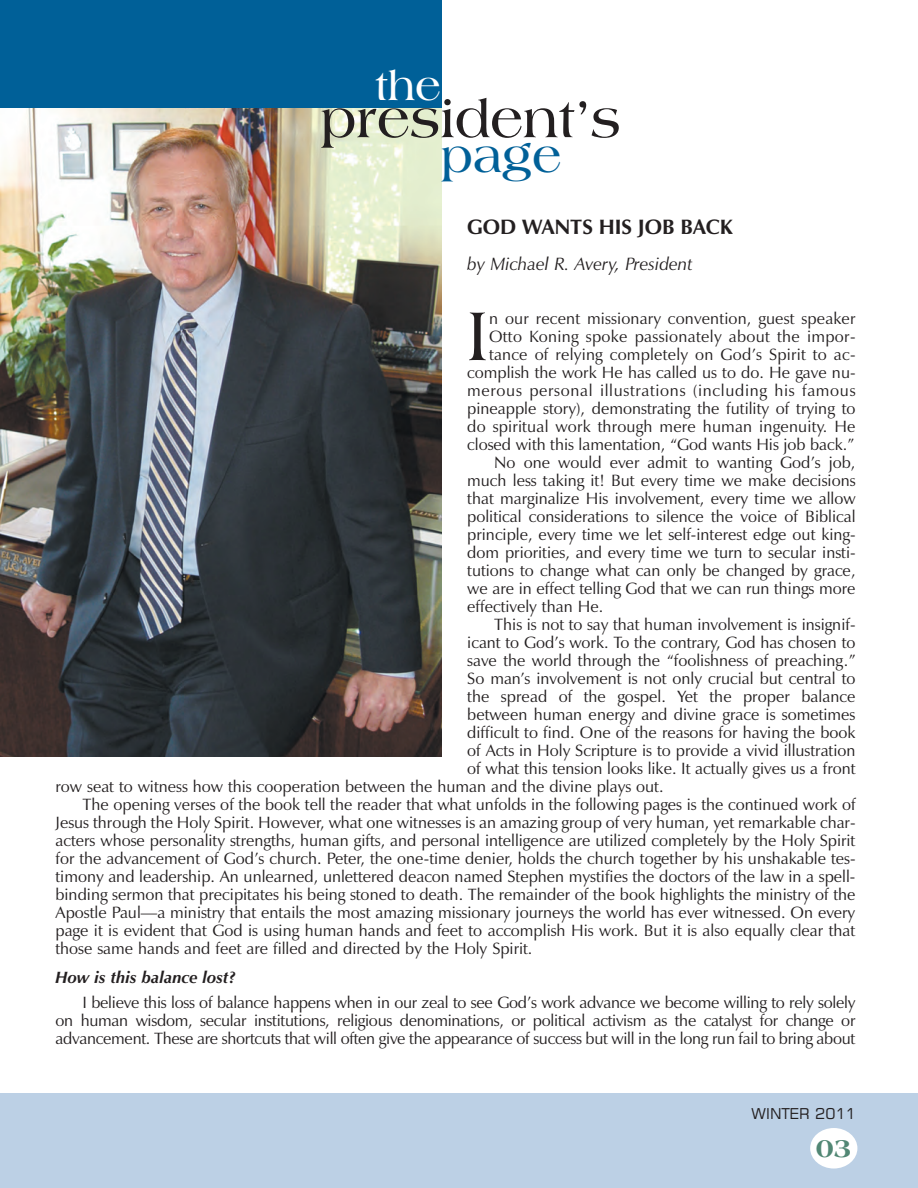
<style>
.page{position:relative;width:918px;height:1188px;background:#fff}
.page>*{position:absolute;margin:0;border:0;box-sizing:border-box;transform-origin:0 0}
.t1{font:72.9px "Americana BT";color:#231f20}
.t2{font:700 54px "Americana BT";color:#231f20}
.t3{font:700 48px "Americana BT";color:#006098}
.t4{font:700 42px "Americana BT";color:#fff}
.t5{font:800 27px "Americana BT";color:#518774}
.t6{font:700 21px "Zapf Humanist 601 BT";color:#231f20}
.t7{font:italic 18px "Zapf Humanist 601 BT";color:#231f20}
.t8{font:16.5px/18px "Zapf Humanist 601 BT";color:#231f20;text-align:justify}
.t9{font:16.5px "Zapf Humanist 601 BT";letter-spacing:.04em;color:#231f20}
.t10{font:16.5px "Zapf Humanist 601 BT";letter-spacing:.02em;color:#231f20}
.t11{font:italic 700 16.5px "Zapf Humanist 601 BT";color:#231f20}
.t12{font:15px "Square 721 BT";color:#231f20}
</style>
<div class="page">
<div style="left:0;top:1094px;width:918px;height:94px;background:#bcd0e5"></div>
<img style="left:1px;top:108px;width:441px;height:649px">
<div style="left:0;top:0;width:442px;height:108px;background:#006098"></div>
<div style="left:810px;top:1128px;width:47px;height:41px;background:#fff;border-radius:50%"></div>
<hr style="left:0;top:68px;width:1px;height:1120px;background:#eeeeef">
<hr style="left:0;top:0;width:1px;height:108px;background:#006098">
<h3 class="t4" style="left:375px;top:69px;width:68px">the</h3>
<h2 class="t2" style="left:321px;top:98px;width:301px">president’s</h2>
<h3 class="t3" style="left:442px;top:137px;width:121px">page</h3>
<p class="t6" style="left:467px;top:218px;width:267px">GOD WANTS HIS JOB BACK</p>
<p class="t7" style="left:467px;top:257px;width:227px">by Michael R. Avery, President</p>
<h1 class="t1" style="left:467px;top:307px;width:22px">I</h1>
<p class="t8" style="left:489px;top:311px;width:368px">n our recent missionary convention, guest speaker</p>
<p class="t10" style="left:489px;top:330px;width:368px">Otto Koning spoke passionately about the impor-</p>
<p class="t8" style="left:489px;top:347px;width:368px">tance of relying completely on God’s Spirit to ac-</p>
<p class="t8" style="left:467px;top:365px;width:390px">complish the work He has called us to do. He gave nu-</p>
<p class="t9" style="left:467px;top:384px;width:390px">merous personal illustrations (including his famous</p>
<p class="t8" style="left:467px;top:401px;width:390px">pineapple story), demonstrating the futility of trying to</p>
<p class="t8" style="left:467px;top:419px;width:390px">do spiritual work through mere human ingenuity. He</p>
<p class="t8" style="left:467px;top:437px;width:389px">closed with this lamentation, “God wants His job back.”</p>
<p class="t8" style="left:494px;top:455px;width:363px">No one would ever admit to wanting God’s job,</p>
<p class="t8" style="left:467px;top:473px;width:390px">much less taking it! But every time we make decisions</p>
<p class="t8" style="left:467px;top:491px;width:390px">that marginalize His involvement, every time we allow</p>
<p class="t8" style="left:467px;top:509px;width:390px">political considerations to silence the voice of Biblical</p>
<p class="t8" style="left:467px;top:527px;width:390px">principle, every time we let self-interest edge out king-</p>
<p class="t8" style="left:467px;top:545px;width:390px">dom priorities, and every time we turn to secular insti-</p>
<p class="t8" style="left:467px;top:563px;width:390px">tutions to change what can only be changed by grace,</p>
<p class="t8" style="left:467px;top:581px;width:390px">we are in effect telling God that we can run things more</p>
<p class="t8" style="left:467px;top:599px;width:137px">effectively than He.</p>
<p class="t8" style="left:494px;top:617px;width:363px">This is not to say that human involvement is insignif-</p>
<p class="t8" style="left:467px;top:635px;width:390px">icant to God’s work. To the contrary, God has chosen to</p>
<p class="t8" style="left:467px;top:653px;width:390px">save the world through the “foolishness of preaching.”</p>
<p class="t8" style="left:467px;top:671px;width:390px">So man’s involvement is not only crucial but central to</p>
<p class="t8" style="left:467px;top:689px;width:390px">the spread of the gospel. Yet the proper balance</p>
<p class="t8" style="left:467px;top:707px;width:390px">between human energy and divine grace is sometimes</p>
<p class="t8" style="left:467px;top:725px;width:390px">difficult to find. One of the reasons for having the book</p>
<p class="t8" style="left:467px;top:743px;width:390px">of Acts in Holy Scripture is to provide a vivid illustration</p>
<p class="t8" style="left:467px;top:761px;width:390px">of what this tension looks like. It actually gives us a front</p>
<p class="t8" style="left:56px;top:779px;width:610px">row seat to witness how this cooperation between the human and the divine plays out.</p>
<p class="t8" style="left:83px;top:797px;width:775px">The opening verses of the book tell the reader that what unfolds in the following pages is the continued work of</p>
<p class="t8" style="left:56px;top:815px;width:802px">Jesus through the Holy Spirit. However, what one witnesses is an amazing group of very human, yet remarkable char-</p>
<p class="t8" style="left:56px;top:833px;width:801px">acters whose personality strengths, human gifts, and personal intelligence are utilized completely by the Holy Spirit</p>
<p class="t8" style="left:55px;top:851px;width:802px">for the advancement of God’s church. Peter, the one-time denier, holds the church together by his unshakable tes-</p>
<p class="t8" style="left:55px;top:869px;width:801px">timony and leadership. An unlearned, unlettered deacon named Stephen mystifies the doctors of the law in a spell-</p>
<p class="t8" style="left:55px;top:887px;width:802px">binding sermon that precipitates his being stoned to death. The remainder of the book highlights the ministry of the</p>
<p class="t8" style="left:55px;top:905px;width:801px">Apostle Paul—a ministry that entails the most amazing missionary journeys the world has ever witnessed. On every</p>
<p class="t8" style="left:55px;top:923px;width:801px">page it is evident that God is using human hands and feet to accomplish His work. But it is also equally clear that</p>
<p class="t8" style="left:55px;top:941px;width:479px">those same hands and feet are filled and directed by the Holy Spirit.</p>
<p class="t11" style="left:55px;top:970px;width:182px">How is this balance lost?</p>
<p class="t8" style="left:55px;top:995px;width:801px;text-indent:27px">I believe this loss of balance happens when in our zeal to see God’s work advance we become willing to rely solely on human wisdom, secular institutions, religious denominations, or political activism as the catalyst for change or advancement. These are shortcuts that will often give the appearance of success but will in the long run fail to bring about</p>
<p class="t12" style="left:751px;top:1108px;width:106px">WINTER 2011</p>
<h3 class="t5" style="left:816px;top:1137px;width:37px">03</h3>
</div>
